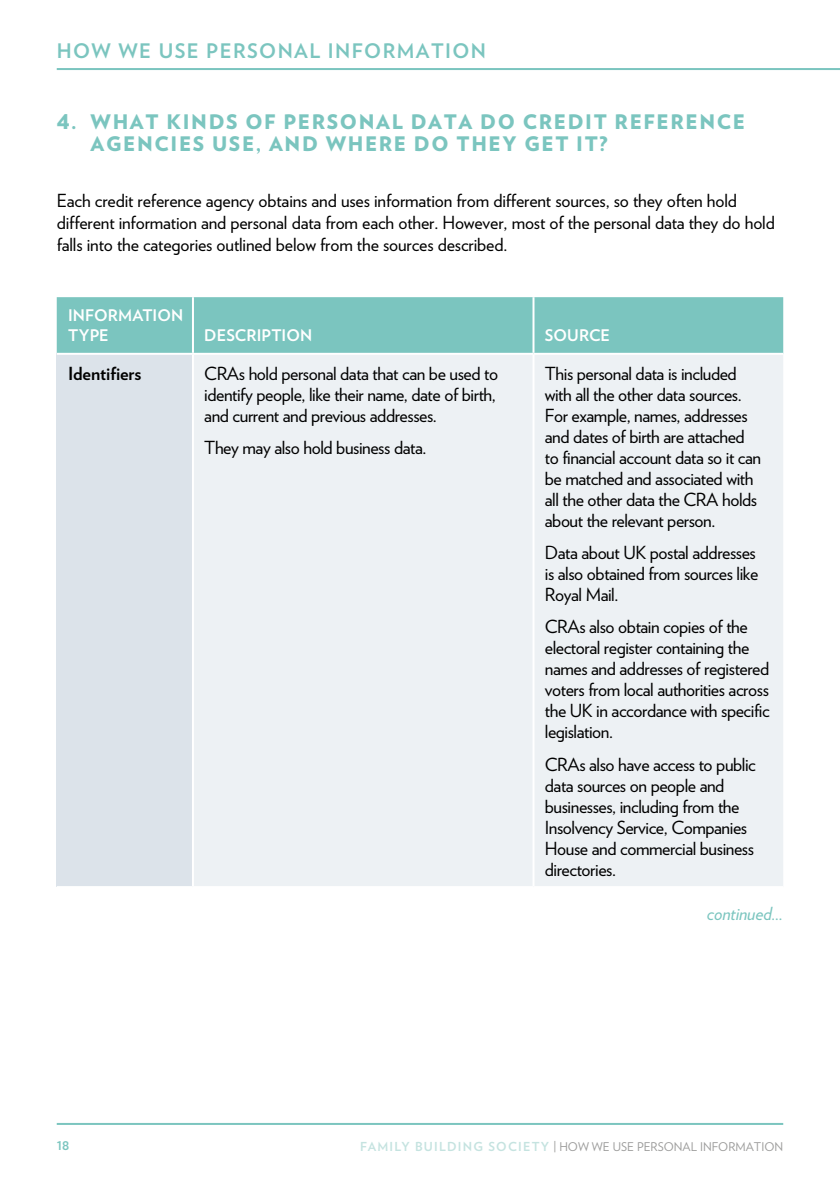
<style>
.page{position:relative;width:840px;height:1191px;background:#fff}
.page>*{position:absolute;margin:0;border:0;box-sizing:border-box;transform-origin:0 0}
.t1{font:900 20px/22px "Verlag";letter-spacing:.08em;color:#7bc5bf}
.t2{font:700 20px "Verlag";letter-spacing:.07em;color:#7bc5bf}
.t3{font:18px/21px "Verlag";letter-spacing:-.025em;color:#000}
.t4{font:italic 18px "Verlag";letter-spacing:-.01em;color:#7bc5bf}
.t5{font:700 18px "Verlag";letter-spacing:-.01em;color:#000}
.t6{font:700 16px/20px "Verlag";letter-spacing:.005em;color:#fff}
.t7{font:12px "Verlag";color:#9d9d9c}
.t8{font:700 12px "Verlag";color:#7bc5bf}
.s1{font-weight:700;font-size:12.4px;color:#c5e3e0}
</style>
<div class="page">
<hr style="left:57px;top:1123px;width:725px;height:2px;background:#7bc5bf">
<hr style="left:57px;top:68px;width:782px;height:2px;background:#7bc5bf">
<div style="left:57px;top:297px;width:725px;height:56px;background:#7bc5bf"></div>
<div style="left:57px;top:354px;width:136px;height:533px;background:#dce3ea"></div>
<div style="left:194px;top:355px;width:588px;height:531px;background:#edf1f4"></div>
<hr style="left:192px;top:297px;width:2px;height:56px;background:#fff">
<hr style="left:57px;top:353px;width:136px;height:2px;background:#fff">
<hr style="left:192px;top:355px;width:2px;height:531px;background:#fff">
<hr style="left:57px;top:886px;width:136px;height:2px;background:#fff">
<hr style="left:532px;top:297px;width:2px;height:56px;background:#fff">
<hr style="left:532px;top:355px;width:2px;height:531px;background:#fff">
<p class="t2" style="left:57px;top:35px;width:430px">HOW WE USE PERSONAL INFORMATION</p>
<p class="t1" style="left:91px;top:110px;width:655px;text-indent:-34px">4. WHAT KINDS OF PERSONAL DATA DO CREDIT REFERENCE<br>AGENCIES USE, AND WHERE DO THEY GET IT?</p>
<p class="t3" style="left:57px;top:188px;width:719px;line-height:22px">Each credit reference agency obtains and uses information from different sources, so they often hold different information and personal data from each other. However, most of the personal data they do hold falls into the categories outlined below from the sources described.</p>
<p class="t6" style="left:68px;top:305px;width:117px">INFORMATION<br>TYPE</p>
<p class="t6" style="left:204px;top:325px;width:109px">DESCRIPTION</p>
<p class="t6" style="left:544px;top:325px;width:67px">SOURCE</p>
<p class="t5" style="left:68px;top:359px;width:75px">Identifiers</p>
<p class="t3" style="left:204px;top:362px;width:295px">CRAs hold personal data that can be used to identify people, like their name, date of birth, and current and previous addresses.</p>
<p class="t3" style="left:204px;top:436px;width:223px">They may also hold business data.</p>
<p class="t3" style="left:544px;top:362px;width:218px">This personal data is included with all the other data sources.<br>For example, names, addresses and dates of birth are attached to financial account data so it can be matched and associated with all the other data the CRA holds about the relevant person.</p>
<p class="t3" style="left:544px;top:541px;width:215px">Data about UK postal addresses is also obtained from sources like<br>Royal Mail.</p>
<p class="t3" style="left:544px;top:615px;width:226px">CRAs also obtain copies of the electoral register containing the names and addresses of registered voters from local authorities across the UK in accordance with specific legislation.</p>
<p class="t3" style="left:544px;top:753px;width:212px">CRAs also have access to public data sources on people and businesses, including from the<br>Insolvency Service, Companies<br>House and commercial business directories.</p>
<p class="t4" style="left:706px;top:900px;width:78px">continued...</p>
<p class="t8" style="left:57px;top:1136px;width:14px">18</p>
<p class="t7" style="left:360px;top:1137px;width:424px"><span class="s1">FAMILY BUILDING SOCIETY</span> | HOW WE USE PERSONAL INFORMATION</p>
</div>
